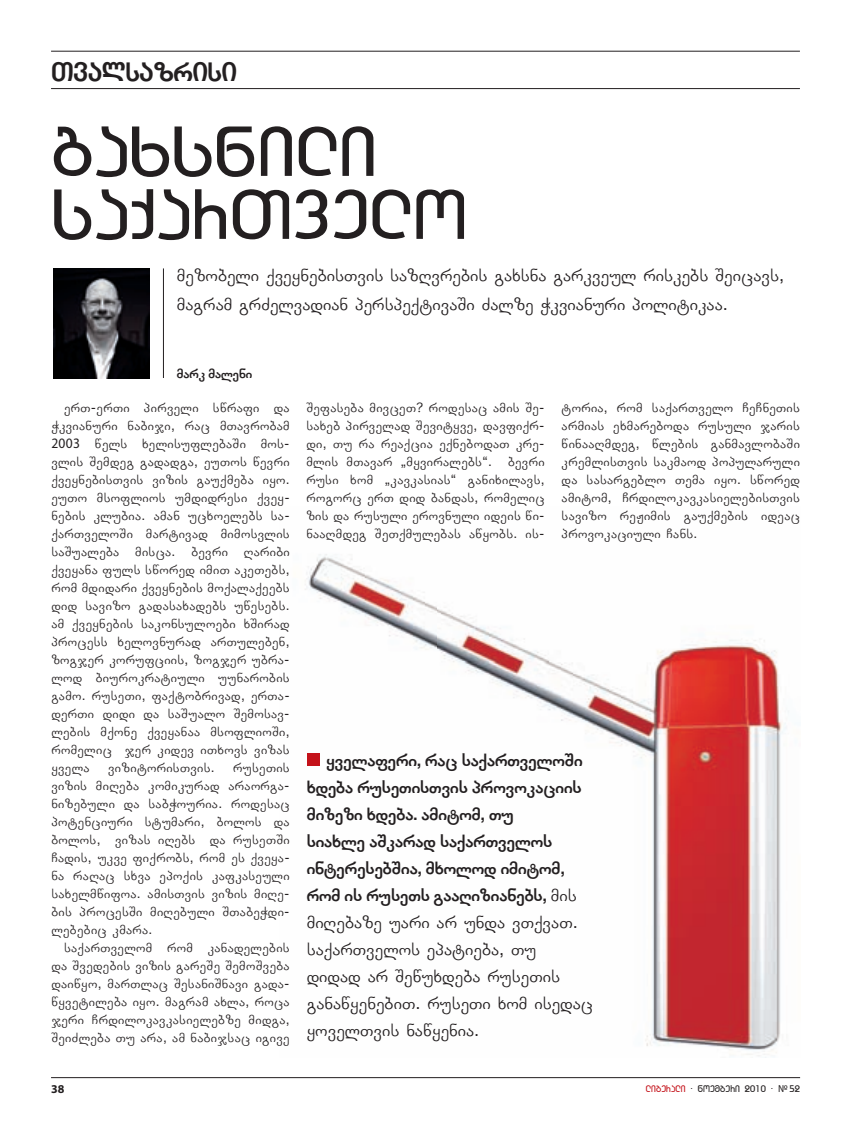
<style>
.page{position:relative;width:851px;height:1127px;background:#fff}
.page>*{position:absolute;margin:0;border:0;box-sizing:border-box;transform-origin:0 0}
.t1{font:75.6px/63px "Bauhaus Mtavruli Thin A";color:#231f20;scale:1.11 1}
.t2{font:700 27px "A Kolkhety M";letter-spacing:-.01em;color:#231f20}
.t3{font:700 18px/27px "A Kolkhety N";color:#231f20}
.t4{font:18px/28.8px "A Kolkhety N";color:#231f20}
.t5{font:13.5px/18px "A Kolkhety N";letter-spacing:.025em;color:#231f20;text-align:justify}
.t6{font:700 13.5px "A Kolkhety N";color:#231f20}
.t7{font:700 12px "Myriad Pro";color:#231f20}
.t8{font:10.5px "Bauhaus Mtavruli Thin A";color:#231f20}
.s1{font-weight:400}
.s2{color:#c4121a}
.s3{font-family:"Myriad Pro"}
</style>
<div class="page">
<hr style="left:51px;top:51px;width:748px;height:1px;background:#231f20">
<hr style="left:51px;top:88px;width:748px;height:1px;background:#231f20">
<img style="left:305px;top:554px;width:484px;height:502px">
<img style="left:53px;top:268px;width:96px;height:110px">
<hr style="left:163px;top:268px;width:1px;height:110px;background:#231f20">
<div style="left:306px;top:753px;width:13px;height:13px;background:#c4121a"></div>
<hr style="left:51px;top:1077px;width:749px;height:1px;background:#231f20">
<h2 class="t2" style="left:51px;top:59px;width:187px">TVALSAZRISI</h2>
<h1 class="t1" style="left:52px;top:123px;width:376px">GAXSNILI<br>SAQARTVELO</h1>
<h3 class="t4" style="left:177px;top:262px;width:608px">MEZOBELI QVEYNEBISTVIS SAZRVREBIS GAXSNA GARKVEUL RISKEBS SEICAVS,<br>MAGRAM GRZELVADIAN PERSPEQTIVASI ZALZE WKVIANURI POLITIKAA.</h3>
<p class="t6" style="left:177px;top:367px;width:77px">MARK MALENI</p>
<p class="t5" style="left:51px;top:400px;width:240px;text-indent:13px">ERT-ERTI PIRVELI SWRAFI DA WKVIANURI NABIJI, RAC MTAVROBAM 2003 WELS XELISUFLEBASI MOS-VLIS SEMDEG GADADGA, EUTOS WEVRI QVEYNEBISTVIS VIZIS GAUQMEBA IYO.<br>EUTO MSOFLIOS UMDIDRESI QVEY-NEBIS KLUBIA. AMAN UCXOELEBS SA-QARTVELOSI MARTIVAD MIMOSVLIS SASUALEBA MISCA. BEVRI RARIBI QVEYANA FULS SWORED IMIT AKETEBS, ROM MDIDARI QVEYNEBIS MOQALAQEEBS DID SAVIZO GADASAXADEBS UWESEBS.<br>AM QVEYNEBIS SAKONSULOEBI XSIRAD PROCESS XELOVNURAD ARTULEBEN, ZOGJER KORUFCIIS, ZOGJER UBRA-LOD BIUROKRATIULI UUNAROBIS GAMO. RUSETI, FAQTOBRIVAD, ERTA-DERTI DIDI DA SASUALO SEMOSAV-LEBIS MQONE QVEYANAA MSOFLIOSI, ROMELIC JER KIDEV ITXOVS VIZAS YVELA</p>
<p class="t5" style="left:108px;top:759px;width:108px">VIZITORISTVIS.</p>
<p class="t5" style="left:51px;top:759px;width:240px;text-indent:182px">RUSETIS VIZIS MIREBA KOMIKURAD ARAORGA-NIZEBULI DA SABWOURIA. RODESAC POTENCIURI STUMARI, BOLOS DA BOLOS, VIZAS IREBS DA RUSETSI CADIS, UKVE FIQROBS, ROM ES QVEYA-NA RARAC SXVA EPOQIS KAFKASEULI SAXELMWIFOA. AMISTVIS VIZIS MIRE-BIS PROCESSI MIREBULI STABEWDI-LEBEBIC KMARA.</p>
<p class="t5" style="left:51px;top:939px;width:240px;text-indent:13px">SAQARTVELOM ROM KANADELEBIS DA SVEDEBIS VIZIS GARESE SEMOSVEBA DAIWYO, MARTLAC SESANISNAVI GADA-WYVETILEBA IYO. MAGRAM AXLA, ROCA JERI CRDILOKAVKASIELEBZE MIDGA, SEIZLEBA TU ARA, AM NABIJSAC IGIVE</p>
<p class="t5" style="left:306px;top:399px;width:240px">SEFASEBA MIVCET? RODESAC AMIS SE-SAXEB PIRVELAD SEVITYVE, DAVFIQR-DI, TU RA REAQCIA EQNEBODAT KRE-MLIS MTAVAR `MYVIRALEBS~. BEVRI RUSI XOM „KAVKASIAS“ GANIXILAVS, ROGORC ERT DID BANDAS, ROMELIC ZIS DA RUSULI EROVNULI IDEIS WI-NAARMDEG SETQMULEBAS AWYOBS. IS-</p>
<p class="t5" style="left:561px;top:399px;width:240px">TORIA, ROM SAQARTVELO CECNETIS ARMIAS EXMAREBODA RUSULI JARIS WINAARMDEG, WLEBIS GANMAVLOBASI KREMLISTVIS SAKMAOD POPULARULI DA SASARGEBLO TEMA IYO. SWORED AMITOM, CRDILOKAVKASIELEBISTVIS SAVIZO REJIMIS GAUQMEBIS IDEAC PROVOKACIULI CANS.</p>
<p class="t3" style="left:306px;top:748px;width:288px;text-indent:20px">YVELAFERI, RAC SAQARTVELOSI<br>XDEBA RUSETISTVIS PROVOKACIIS<br>MIZEZI XDEBA. AMITOM, TU<br>SIAXLE ASKARAD SAQARTVELOS<br>INTERESEBSIA, MXOLOD IMITOM,<br>ROM IS RUSETS GAARIZIANEBS, <span class="s1">MIS<br>MIREBAZE UARI AR UNDA VTQVAT.<br>SAQARTVELOS EPATIEBA, TU<br>DIDAD AR SEWUXDEBA RUSETIS<br>GANAWYENEBIT. RUSETI XOM ISEDAC<br>YOVELTVIS NAWYENIA.</span></p>
<p class="t7" style="left:51px;top:1081px;width:15px">38</p>
<p class="t8" style="left:645px;top:1084px;width:156px"><span class="s2">LIBERALI</span> . NOEMBERI 2010 . <span class="s3">№</span> 52</p>
</div>
